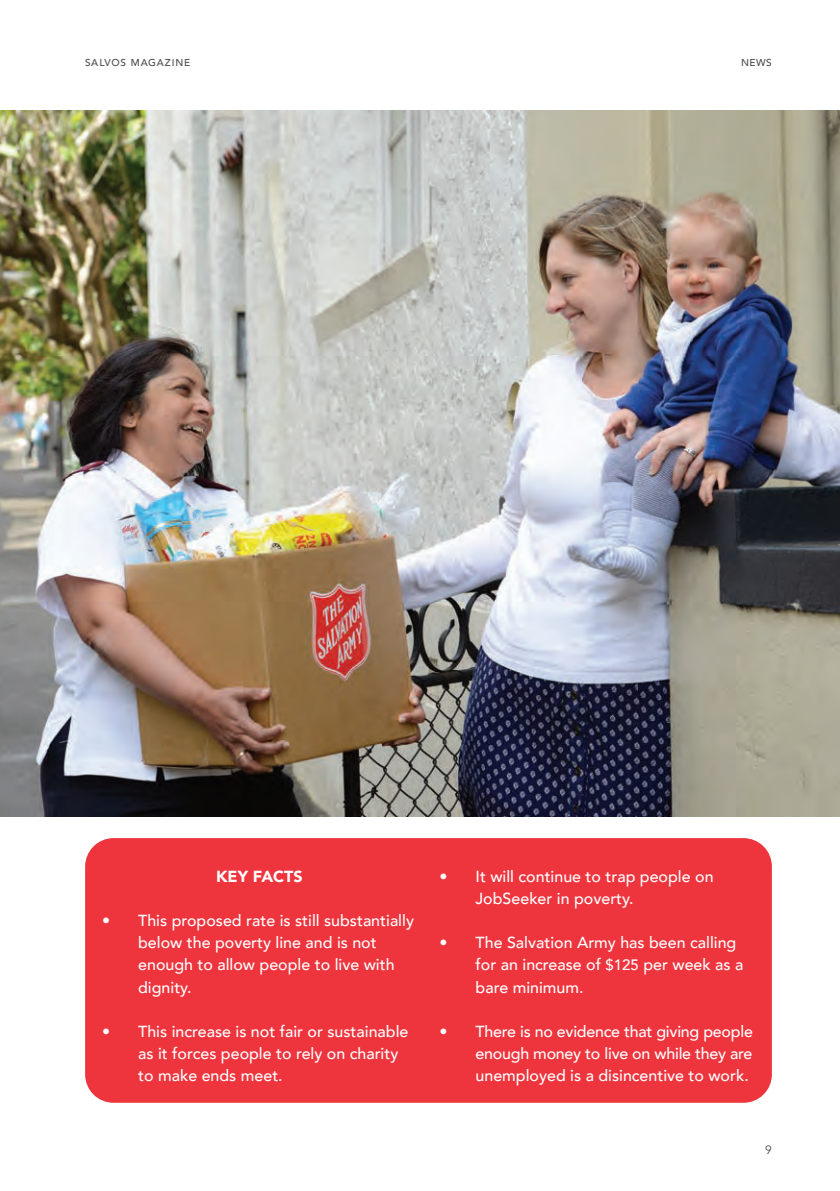
<style>
.page{position:relative;width:840px;height:1191px;background:#fff}
.page>*{position:absolute;margin:0;border:0;box-sizing:border-box;transform-origin:0 0}
.t1{font:500 16px/22px "Avenir";color:#fff}
.Intext_Subhead{font:900 16px "Avenir";color:#fff}
.t2{font:12px "Avenir";color:#4b4c4d}
.Page_name_-_Right{font:500 10px "Avenir";letter-spacing:.065em;color:#4b4c4d}
.s1{font-size:15px}
</style>
<div class="page">
<div style="left:85px;top:838px;width:686px;height:264px;background:#ee343d;border-radius:28px"></div>
<img style="left:0;top:110px;width:839px;height:706px">
<p class="Page_name_-_Right" style="left:85px;top:54px;width:107px">SALVOS MAGAZINE</p>
<p class="Page_name_-_Right" style="left:740px;top:54px;width:32px">NEWS</p>
<p class="Intext_Subhead" style="left:216px;top:863px;width:88px">KEY FACTS</p>
<p class="t1" style="left:138px;top:909px;width:277px;text-indent:-36px">• This proposed rate is still substantially below the poverty line and is not enough to allow people to live with dignity.</p>
<p class="t1" style="left:138px;top:1019px;width:271px;text-indent:-36px">• This increase is not fair or sustainable as it forces people to rely on charity to make ends meet.</p>
<p class="t1" style="left:475px;top:864px;width:239px;text-indent:-36px">• It will continue to trap people on<br>JobSeeker in poverty.</p>
<p class="t1" style="left:475px;top:931px;width:269px;text-indent:-36px">• The Salvation Army has been calling for an increase of <span class="s1">$125</span> per week as a bare minimum.</p>
<p class="t1" style="left:475px;top:1019px;width:278px;text-align:justify;text-indent:-36px">• There is no evidence that giving people enough money to live on while they are unemployed is a disincentive to work.</p>
<p class="t2" style="left:764px;top:1142px;width:8px">9</p>
</div>
